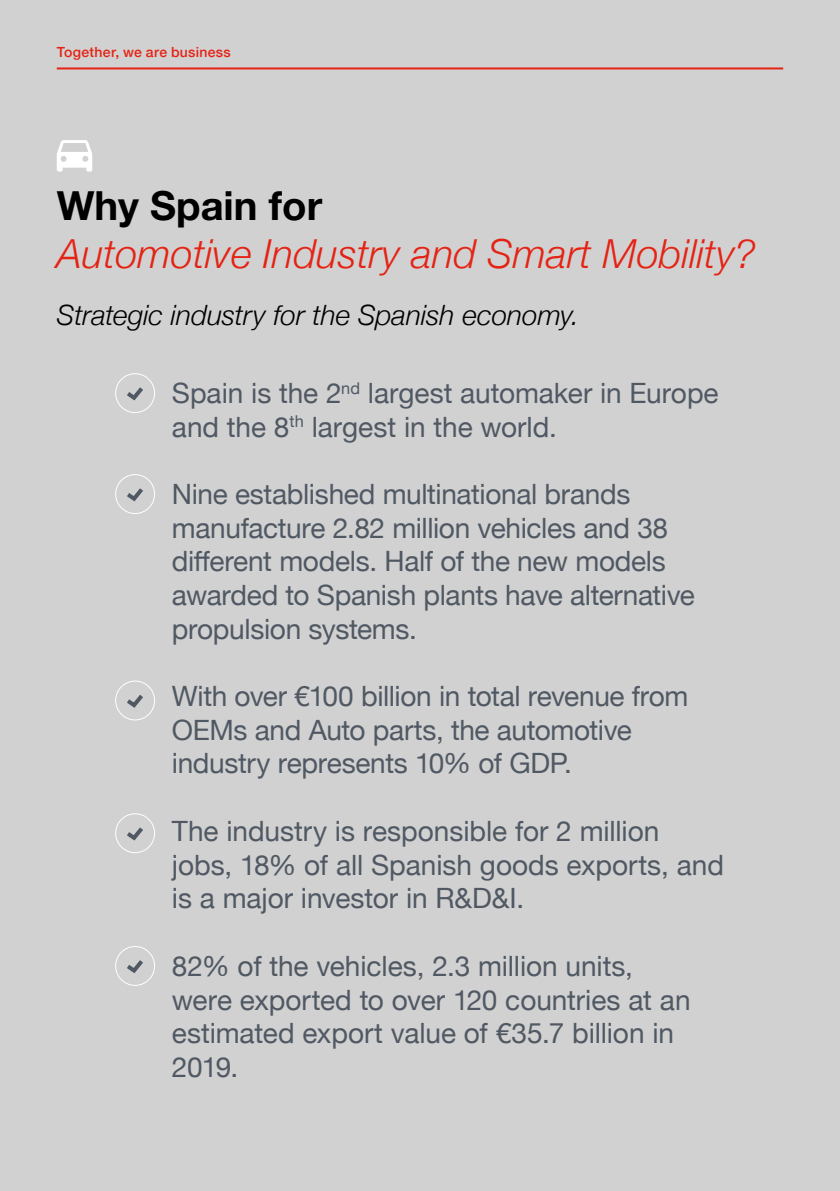
<style>
.page{position:relative;width:840px;height:1191px;background:#fff}
.page>*{position:absolute;margin:0;border:0;box-sizing:border-box;transform-origin:0 0}
.t1{font:italic 300 40px "Helvetica Neue";color:#e42313}
.t2{font:700 40px "Helvetica Neue";color:#000}
.t3{font:28px/33.6px "Helvetica Neue";letter-spacing:-.01em;color:#505963}
.t4{font:italic 300 28px "Helvetica Neue";letter-spacing:-.005em;color:#000}
.t5{font:500 14px "Helvetica Neue";letter-spacing:.02em;color:#e42313}
</style>
<div class="page">
<div style="left:0;top:0;width:839px;height:1191px;background:#d2d1d2"></div>
<hr style="left:57px;top:67px;width:725px;height:2px;background:#e42313">
<div style="left:115px;top:373px;width:40px;height:40px;border:1px solid #fff;border-radius:50%"></div>
<svg style="left:127px;top:387px;width:16px;height:14px"></svg>
<div style="left:115px;top:474px;width:40px;height:40px;border:1px solid #fff;border-radius:50%"></div>
<svg style="left:127px;top:488px;width:16px;height:14px"></svg>
<div style="left:115px;top:680px;width:40px;height:40px;border:1px solid #fff;border-radius:50%"></div>
<svg style="left:127px;top:695px;width:16px;height:13px"></svg>
<div style="left:115px;top:813px;width:40px;height:40px;border:1px solid #fff;border-radius:50%"></div>
<svg style="left:127px;top:827px;width:16px;height:14px"></svg>
<div style="left:115px;top:946px;width:40px;height:40px;border:1px solid #fff;border-radius:50%"></div>
<svg style="left:127px;top:960px;width:16px;height:14px"></svg>
<svg style="left:57px;top:140px;width:35px;height:32px"></svg>
<p class="t5" style="left:57px;top:41px;width:175px">Together, we are business</p>
<h1 class="t2" style="left:57px;top:174px;width:267px">Why Spain for</h1>
<h1 class="t1" style="left:57px;top:222px;width:700px">Automotive Industry and Smart Mobility?</h1>
<p class="t4" style="left:57px;top:293px;width:523px">Strategic industry for the Spanish economy.</p>
<p class="t3" style="left:172px;top:378px;width:548px">Spain is the 2<sup>nd</sup> largest automaker in Europe and the 8<sup>th</sup> largest in the world.</p>
<p class="t3" style="left:172px;top:479px;width:524px">Nine established multinational brands manufacture 2.82 million vehicles and 38 different models. Half of the new models awarded to Spanish plants have alternative propulsion systems.</p>
<p class="t3" style="left:172px;top:681px;width:518px">With over €100 billion in total revenue from<br>OEMs and Auto parts, the automotive industry represents 10% of GDP.</p>
<p class="t3" style="left:172px;top:816px;width:553px">The industry is responsible for 2 million jobs, 18% of all Spanish goods exports, and is a major investor in R&amp;D&amp;I.</p>
<p class="t3" style="left:172px;top:950px;width:520px">82% of the vehicles, 2.3 million units, were exported to over 120 countries at an estimated export value of €35.7 billion in<br>2019.</p>
</div>
